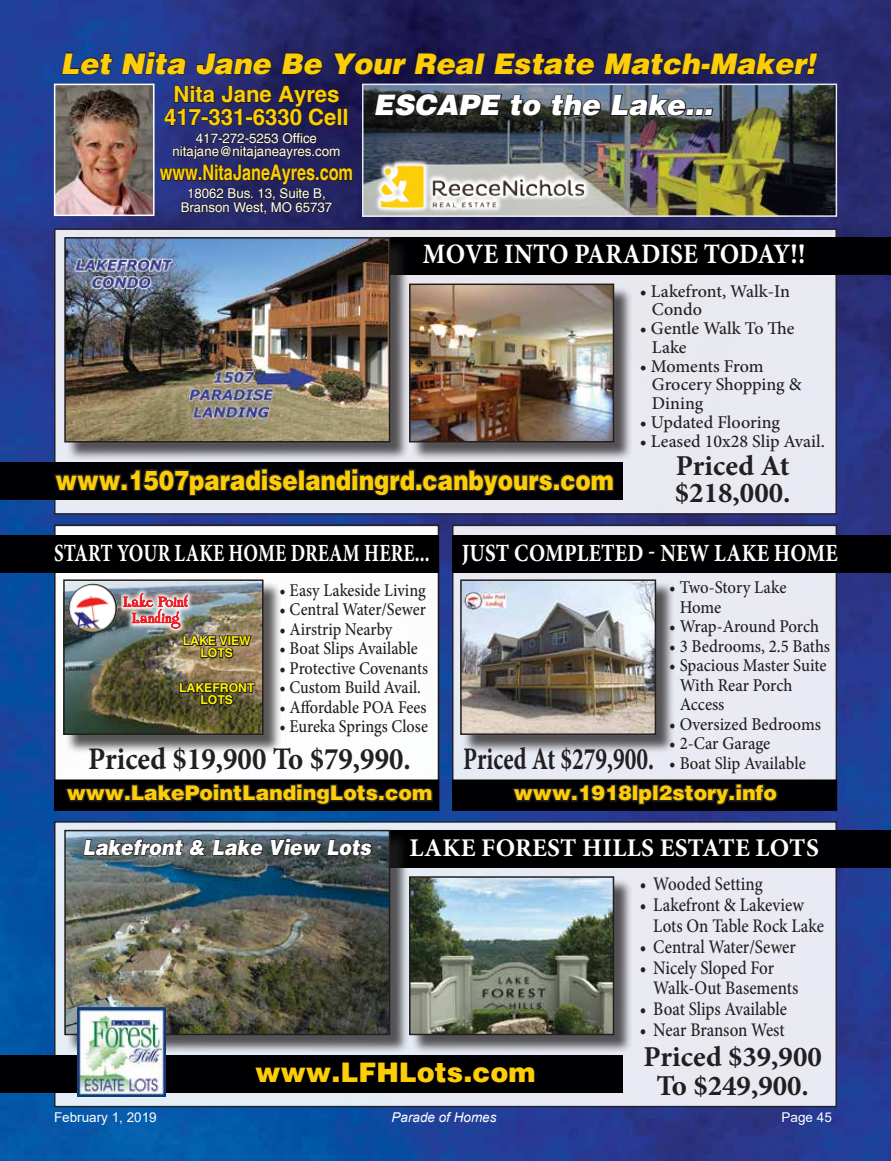
<style>
.page{position:relative;width:891px;height:1161px;background:#fff}
.page>*{position:absolute;margin:0;border:0;box-sizing:border-box;transform-origin:0 0}
.t1{font:700 31.5px "Minion Pro";color:#231f20;scale:.92 1}
.t2{font:700 31.5px "Minion Pro";color:#231f20;scale:.74 1}
.t3{font:700 28.8px/28.8px "Minion Pro";color:#231f20;text-align:center}
.t4{font:italic 900 28.5px "Helvetica";color:#fdce07}
.t5{font:italic 900 28.35px "Helvetica";color:#fff}
.t6{font:700 28.05px "Minion Pro";color:#fff;scale:.91 1}
.t7{font:900 27px "Helvetica";color:#fdce07;scale:.85 1}
.t8{font:900 27px "Helvetica";color:#fdce07}
.t9{font:700 25.5px "Minion Pro";letter-spacing:.01em;color:#fff}
.t10{font:700 24.75px "Minion Pro";letter-spacing:.01em;color:#fff;scale:.77 1}
.t11{font:700 24.75px "Minion Pro";letter-spacing:.01em;color:#fff;scale:.85 1}
.t12{font:700 condensed 22.5px/22.5px "Helvetica";color:#fdce07;text-align:center;scale:1.2 1}
.t13{font:700 condensed 21.45px "Helvetica";color:#fdce07;scale:.92 1}
.t14{font:italic 900 21px "Helvetica";color:#fff;scale:.9 1}
.t15{font:900 20.25px "Helvetica";color:#fdce07}
.t16{font:500 19.2px/20.9px "Minion Pro";color:#231f20;scale:.88 1}
.t17{font:500 18px "Minion Pro";letter-spacing:-.005em;color:#231f20;scale:.9 1}
.t18{font:500 18px/19.5px "Minion Pro";letter-spacing:-.005em;color:#231f20;scale:.93 1}
.t19{font:500 18px/18.8px "Minion Pro";letter-spacing:-.005em;color:#231f20}
.t20{font:condensed 13.5px/13.5px "Helvetica";color:#fff;text-align:center;scale:1.2 1}
.t21{font:condensed 13.5px/13.5px "Helvetica";color:#fff;text-align:center;scale:1.19 1}
.t22{font:13.5px "Arial";color:#fff}
.t23{font:italic 13.5px "Arial";color:#fff}
.t24{font:700 12.3px/12.3px "Helvetica";color:#fff200;text-align:center}
</style>
<div class="page">
<img style="left:0;top:0;width:891px;height:1161px">
<svg style="left:60px;top:51px;width:54px;height:33px;background:#1c3e84"></svg>
<img style="left:819px;top:87px;width:15px;height:127px">
<img style="left:57px;top:87px;width:63px;height:126px">
<div style="left:54px;top:84px;width:101px;height:132px;border:2px solid #fff"></div>
<img style="left:120px;top:32px;width:699px;height:184px">
<div style="left:55px;top:822px;width:781px;height:285px;background:#e9eaf2"></div>
<div style="left:54px;top:821px;width:783px;height:286px;border:2px solid #231f20"></div>
<div style="left:310px;top:830px;width:581px;height:38px;background:#000002"></div>
<div style="left:67px;top:832px;width:342px;height:222px;background:#231f20;opacity:.75"></div>
<img style="left:67px;top:833px;width:320px;height:199px">
<div style="left:64px;top:830px;width:326px;height:205px;border:2px solid #231f20"></div>
<div style="left:0;top:1055px;width:623px;height:37px;background:#000002"></div>
<img style="left:77px;top:1008px;width:88px;height:88px">
<div style="left:411px;top:879px;width:222px;height:175px;background:#231f20;opacity:.75"></div>
<img style="left:412px;top:879px;width:199px;height:153px">
<div style="left:409px;top:876px;width:205px;height:159px;border:2px solid #231f20"></div>
<img style="left:82px;top:823px;width:291px;height:67px">
<div style="left:55px;top:229px;width:781px;height:285px;background:#e9e9f1"></div>
<div style="left:54px;top:228px;width:783px;height:287px;border:2px solid #231f20"></div>
<div style="left:0;top:462px;width:623px;height:38px;background:#000002"></div>
<svg style="left:54px;top:468px;width:560px;height:28px"></svg>
<div style="left:310px;top:237px;width:581px;height:38px;background:#000002"></div>
<div style="left:67px;top:239px;width:342px;height:222px;background:#231f20;opacity:.75"></div>
<img style="left:67px;top:240px;width:320px;height:199px">
<div style="left:64px;top:237px;width:326px;height:205px;border:2px solid #231f20"></div>
<div style="left:411px;top:286px;width:222px;height:175px;background:#231f20;opacity:.75"></div>
<img style="left:412px;top:287px;width:199px;height:152px">
<div style="left:409px;top:284px;width:205px;height:158px;border:2px solid #231f20"></div>
<div style="left:453px;top:525px;width:383px;height:285px;background:#e9eaf2"></div>
<div style="left:452px;top:525px;width:385px;height:286px;border:2px solid #231f20"></div>
<div style="left:452px;top:535px;width:439px;height:38px;background:#000002"></div>
<div style="left:462px;top:582px;width:213px;height:171px;background:#231f20;opacity:.75"></div>
<img style="left:463px;top:582px;width:190px;height:150px">
<div style="left:460px;top:579px;width:196px;height:156px;border:2px solid #231f20"></div>
<div style="left:452px;top:780px;width:385px;height:31px;background:#000002"></div>
<svg style="left:510px;top:782px;width:223px;height:27px"></svg>
<div style="left:728px;top:795px;width:8px;height:7px;border:3px solid #231f20"></div>
<div style="left:735px;top:788px;width:7px;height:14px;border:3px solid #231f20"></div>
<div style="left:735px;top:784px;width:7px;height:6px;border:3px solid #231f20"></div>
<svg style="left:740px;top:782px;width:40px;height:20px"></svg>
<div style="left:55px;top:525px;width:383px;height:285px;background:#fff"></div>
<div style="left:54px;top:525px;width:385px;height:286px;border:2px solid #231f20"></div>
<div style="left:0;top:535px;width:439px;height:38px;background:#000002"></div>
<div style="left:65px;top:582px;width:217px;height:171px;background:#231f20;opacity:.75"></div>
<img style="left:66px;top:582px;width:195px;height:150px">
<div style="left:63px;top:579px;width:201px;height:156px;border:2px solid #231f20"></div>
<div style="left:54px;top:780px;width:385px;height:31px;background:#000002"></div>
<svg style="left:63px;top:782px;width:371px;height:24px"></svg>
<svg style="left:178px;top:679px;width:78px;height:28px;background:#4a4330"></svg>
<img style="left:73px;top:584px;width:20px;height:11px">
<svg style="left:121px;top:590px;width:73px;height:45px"></svg>
<img style="left:123px;top:593px;width:130px;height:67px">
<h3 class="t4" style="left:60px;top:45px;width:757px">Let Nita Jane Be Your Real Estate Match-Maker!</h3>
<h3 class="t5" style="left:373px;top:87px;width:341px">ESCAPE to the Lake...</h3>
<p class="t12" style="left:164px;top:82px;width:155px">Nita Jane Ayres<br>417-331-6330 Cell</p>
<p class="t20" style="left:173px;top:131px;width:141px">417-272-5253 Office nitajane@nitajaneayres.com</p>
<p class="t13" style="left:160px;top:158px;width:211px">www.NitaJaneAyres.com</p>
<p class="t21" style="left:181px;top:186px;width:129px">18062 Bus. 13, Suite B,<br>Branson West, MO 65737</p>
<h3 class="t6" style="left:423px;top:235px;width:422px">MOVE INTO PARADISE TODAY!!</h3>
<p class="t19" style="left:652px;top:282px;width:140px;text-indent:-12px">• Lakefront, Walk-In<br>Condo</p>
<p class="t19" style="left:652px;top:319px;width:144px;text-indent:-12px">• Gentle Walk To The<br>Lake</p>
<p class="t19" style="left:652px;top:357px;width:151px;text-indent:-12px">• Moments From<br>Grocery Shopping &amp;<br>Dining</p>
<p class="t19" style="left:640px;top:413px;width:142px">• Updated Flooring</p>
<p class="t19" style="left:640px;top:432px;width:187px">• Leased 10x28 Slip Avail.</p>
<h2 class="t3" style="left:675px;top:452px;width:117px;line-height:27px;text-align:left">PRICED AT $218,000.</h2>
<h3 class="t7" style="left:56px;top:463px;width:658px">www.1507paradiselandingrd.canbyours.com</h3>
<h3 class="t10" style="left:54px;top:536px;width:489px">START YOUR LAKE HOME DREAM HERE...</h3>
<h3 class="t11" style="left:462px;top:536px;width:444px">JUST COMPLETED - NEW LAKE HOME</h3>
<p class="t24" style="left:183px;top:635px;width:69px">LAKE VIEW<br>LOTS</p>
<p class="t24" style="left:179px;top:682px;width:77px">LAKEFRONT<br>LOTS</p>
<p class="t17" style="left:280px;top:578px;width:164px">• Easy Lakeside Living</p>
<p class="t17" style="left:280px;top:597px;width:164px">• Central Water/Sewer</p>
<p class="t17" style="left:280px;top:617px;width:127px">• Airstrip Nearby</p>
<p class="t17" style="left:280px;top:636px;width:155px">• Boat Slips Available</p>
<p class="t17" style="left:280px;top:656px;width:167px">• Protective Covenants</p>
<p class="t17" style="left:280px;top:675px;width:159px">• Custom Build Avail.</p>
<p class="t17" style="left:280px;top:695px;width:165px">• Affordable POA Fees</p>
<p class="t17" style="left:280px;top:714px;width:166px">• Eureka Springs Close</p>
<h1 class="t1" style="left:88px;top:737px;width:352px">PRICED $19,900 TO $79,990.</h1>
<h1 class="t2" style="left:463px;top:737px;width:259px">PRICED AT $279,900.</h1>
<p class="t18" style="left:680px;top:578px;width:116px;text-indent:-10px">• Two-Story Lake<br>Home</p>
<p class="t18" style="left:669px;top:617px;width:163px">• Wrap-Around Porch</p>
<p class="t18" style="left:669px;top:636px;width:175px">• 3 Bedrooms, 2.5 Baths</p>
<p class="t18" style="left:680px;top:656px;width:160px;text-indent:-10px">• Spacious Master Suite<br>With Rear Porch<br>Access</p>
<p class="t18" style="left:669px;top:714px;width:165px">• Oversized Bedrooms</p>
<p class="t18" style="left:669px;top:734px;width:110px">• 2-Car Garage</p>
<p class="t18" style="left:669px;top:753px;width:148px">• Boat Slip Available</p>
<p class="t15" style="left:67px;top:780px;width:367px">www.LakePointLandingLots.com</p>
<p class="t15" style="left:514px;top:780px;width:265px">www.1918lpl2story.info</p>
<p class="t14" style="left:82px;top:834px;width:322px">Lakefront &amp; Lake View Lots</p>
<h3 class="t9" style="left:409px;top:830px;width:411px">LAKE FOREST HILLS ESTATE LOTS</h3>
<p class="t16" style="left:640px;top:874px;width:141px">• Wooded Setting</p>
<p class="t16" style="left:653px;top:895px;width:195px;text-indent:-14px">• Lakefront &amp; Lakeview<br>Lots On Table Rock Lake</p>
<p class="t16" style="left:640px;top:936px;width:179px">• Central Water/Sewer</p>
<p class="t16" style="left:653px;top:957px;width:166px;text-indent:-14px">• Nicely Sloped For<br>Walk-Out Basements</p>
<p class="t16" style="left:640px;top:999px;width:169px">• Boat Slips Available</p>
<p class="t16" style="left:640px;top:1020px;width:166px">• Near Branson West</p>
<h2 class="t3" style="left:644px;top:1042px;width:180px">PRICED $39,900<br>TO $249,900.</h2>
<h3 class="t8" style="left:255px;top:1056px;width:282px">www.LFHLots.com</h3>
<p class="t22" style="left:54px;top:1108px;width:104px">February 1, 2019</p>
<p class="t23" style="left:392px;top:1109px;width:107px">Parade of Homes</p>
<p class="t22" style="left:782px;top:1108px;width:52px">Page 45</p>
</div>
